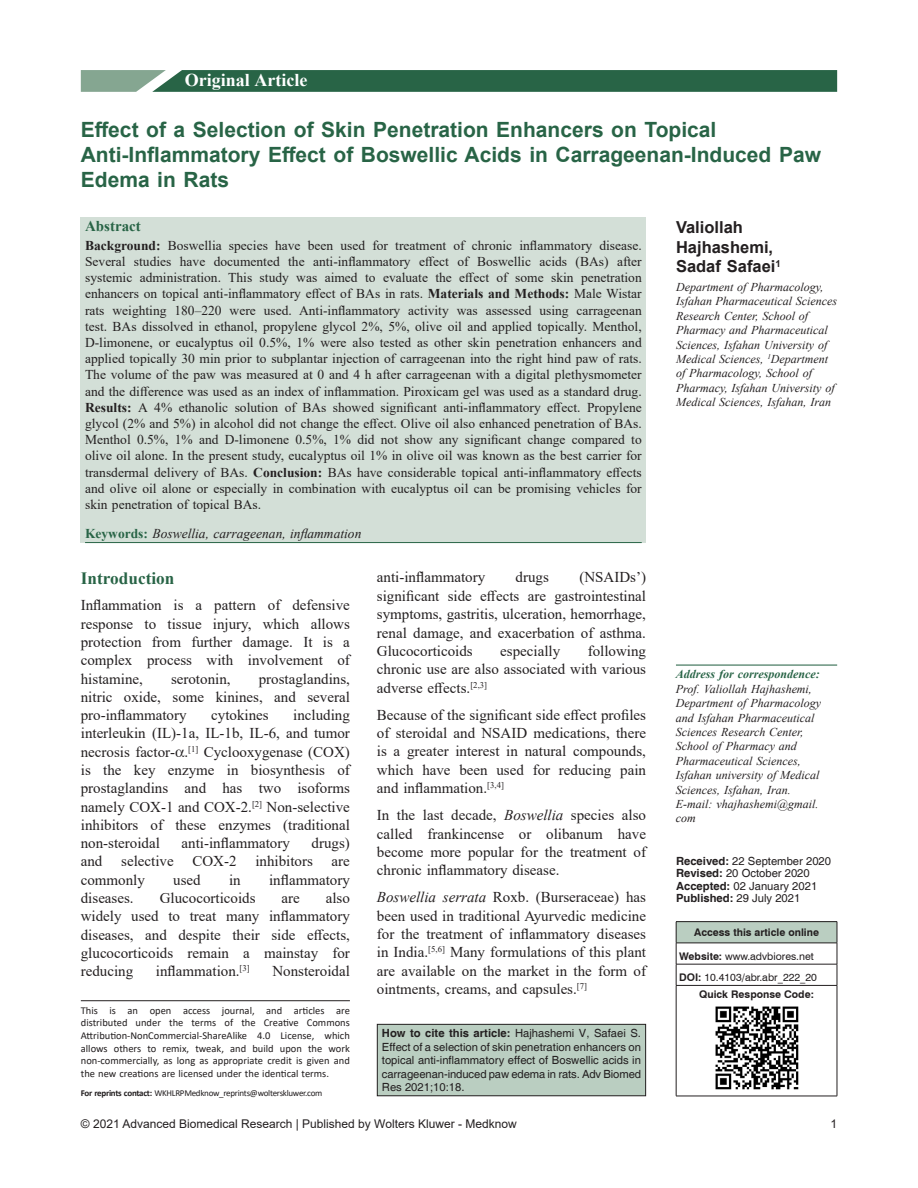
<style>
.page{position:relative;width:918px;height:1188px;background:#fff}
.page>*{position:absolute;margin:0;border:0;box-sizing:border-box;transform-origin:0 0}
.AT{font:700 21px/25.2px "Arial";color:#286446}
.AH{font:700 18px "Times New Roman";color:#fff}
.t1{font:700 17.25px "Times New Roman";color:#286446}
.AU{font:700 16.5px/19.5px "Arial";color:#231f20}
.TX{font:15px/18.5px "Times New Roman";color:#231f20;text-align:justify}
.ABSH{font:700 15px "Times New Roman";color:#286446}
.ABS{font:13.5px/16.2px "Times New Roman";color:#231f20;text-align:justify}
.KWD{font:italic 13.5px "Times New Roman";color:#231f20}
.ADD{font:italic 12px/14.4px "Times New Roman";color:#231f20}
.AFF{font:italic 12px/14.4px "Times New Roman";color:#231f20}
.t2{font:12px "Arial";color:#231f20}
.HTC{font:11.25px/13.5px "Helvetica";letter-spacing:-.01em;color:#231f20;text-align:justify}
.HIS{font:11.25px "Helvetica";color:#231f20}
.HIS-2{font:700 11.25px "Helvetica";color:#231f20}
.OS{font:10.5px/12.6px "Calibri";color:#211d1e;text-align:justify}
.DOI{font:10.5px "Swiss 721 BT";color:#231f20}
.Website{font:10.5px "Swiss 721 BT";color:#231f20}
.ATAO{font:700 10.5px "Swiss 721 BT";color:#231f20}
.QRC{font:700 10.5px "Swiss 721 BT";color:#231f20}
.OS-2{font:9px "Calibri";letter-spacing:-.03em;color:#211d1e}
.s1{font-weight:700}
.s2{font-weight:700;font-style:normal;color:#286446}
.s3{font-style:italic}
.s4{font-weight:700;color:#286446}
.s5{font-weight:400}
</style>
<div class="page">
<hr style="left:676px;top:665px;width:161px;height:1px;background:#286446">
<div style="left:81px;top:217px;width:565px;height:325px;background:#d3dfd7"></div>
<hr style="left:85px;top:542px;width:557px;height:1px;background:#286446">
<svg style="left:81px;top:70px;width:756px;height:22px;background:#376e52"></svg>
<div style="left:377px;top:1024px;width:269px;height:72px;background:#bacec1"></div>
<div style="left:377px;top:1024px;width:269px;height:72px;border:1px solid #231f20"></div>
<div style="left:676px;top:922px;width:161px;height:21px;background:#bacec1"></div>
<hr style="left:676px;top:943px;width:161px;height:1px;background:#231f20">
<hr style="left:676px;top:964px;width:161px;height:1px;background:#231f20">
<hr style="left:676px;top:985px;width:161px;height:1px;background:#231f20">
<hr style="left:676px;top:921px;width:161px;height:1px;background:#231f20">
<svg style="left:676px;top:922px;width:1px;height:63px"></svg>
<svg style="left:837px;top:922px;width:1px;height:63px"></svg>
<hr style="left:676px;top:986px;width:1px;height:110px;background:#231f20">
<hr style="left:837px;top:986px;width:1px;height:110px;background:#231f20">
<hr style="left:676px;top:1096px;width:161px;height:1px;background:#231f20">
<img style="left:715px;top:1006px;width:84px;height:84px">
<hr style="left:81px;top:1000px;width:269px;height:1px;background:#231f20">
<p class="AH" style="left:185px;top:67px;width:124px">Original Article</p>
<p class="AT" style="left:81px;top:117px;width:742px">Effect of a Selection of Skin Penetration Enhancers on Topical<br>Anti‑Inflammatory Effect of Boswellic Acids in Carrageenan‑Induced Paw<br>Edema in Rats</p>
<p class="ABSH" style="left:85px;top:216px;width:57px">Abstract</p>
<p class="ABS" style="left:85px;top:237px;width:558px"><span class="s1">Background:</span> Boswellia species have been used for treatment of chronic inflammatory disease.<br>Several studies have documented the anti‑inflammatory effect of Boswellic acids (BAs) after systemic administration. This study was aimed to evaluate the effect of some skin penetration enhancers on topical anti‑inflammatory effect of BAs in rats. <span class="s1">Materials and Methods:</span> Male Wistar rats weighting 180–220 were used. Anti‑inflammatory activity was assessed using carrageenan test. BAs dissolved in ethanol, propylene glycol 2%, 5%, olive oil and applied topically. Menthol, D‑limonene, or eucalyptus oil 0.5%, 1% were also tested as other skin penetration enhancers and applied topically 30 min prior to subplantar injection of carrageenan into the right hind paw of rats.<br>The volume of the paw was measured at 0 and 4 h after carrageenan with a digital plethysmometer and the difference was used as an index of inflammation. Piroxicam gel was used as a standard drug.<br><span class="s1">Results:</span> A 4% ethanolic solution of BAs showed significant anti‑inflammatory effect. Propylene glycol (2% and 5%) in alcohol did not change the effect. Olive oil also enhanced penetration of BAs.<br>Menthol 0.5%, 1% and D‑limonene 0.5%, 1% did not show any significant change compared to olive oil alone. In the present study, eucalyptus oil 1% in olive oil was known as the best carrier for transdermal delivery of BAs. <span class="s1">Conclusion:</span> BAs have considerable topical anti‑inflammatory effects and olive oil alone or especially in combination with eucalyptus oil can be promising vehicles for skin penetration of topical BAs.</p>
<p class="KWD" style="left:85px;top:524px;width:278px"><span class="s2">Keywords:</span> Boswellia, carrageenan, inflammation</p>
<h1 class="t1" style="left:81px;top:565px;width:95px">Introduction</h1>
<p class="TX" style="left:81px;top:596px;width:271px">Inflammation is a pattern of defensive response to tissue injury, which allows protection from further damage. It is a complex process with involvement of histamine,</p>
<p class="TX" style="left:81px;top:669px;width:271px;text-indent:178px">prostaglandins, nitric oxide, some kinines, and several pro‑inflammatory</p>
<p class="TX" style="left:171px;top:669px;width:61px">serotonin,</p>
<p class="TX" style="left:81px;top:706px;width:271px;text-indent:212px">including interleukin (IL)‑1a, IL‑1b, IL‑6, and tumor necrosis factor‑ .<sup>[1]</sup> Cyclooxygenase (COX) is the key enzyme in biosynthesis of prostaglandins and has two isoforms namely COX‑1 and COX‑2.<sup>[2]</sup> Non‑selective inhibitors of these enzymes (traditional non‑steroidal</p>
<p class="TX" style="left:211px;top:705px;width:59px">cytokines</p>
<p class="TX" style="left:182px;top:833px;width:110px">anti‑inflammatory</p>
<p class="TX" style="left:312px;top:833px;width:40px">drugs)</p>
<p class="TX" style="left:81px;top:852px;width:157px">and selective COX‑2</p>
<p class="TX" style="left:255px;top:852px;width:96px">inhibitors are</p>
<p class="TX" style="left:81px;top:870px;width:66px">commonly</p>
<p class="TX" style="left:173px;top:870px;width:29px">used</p>
<p class="TX" style="left:229px;top:870px;width:13px">in</p>
<p class="TX" style="left:269px;top:870px;width:82px">inflammatory</p>
<p class="TX" style="left:81px;top:888px;width:54px">diseases.</p>
<p class="TX" style="left:160px;top:888px;width:97px">Glucocorticoids</p>
<p class="TX" style="left:281px;top:888px;width:20px">are</p>
<p class="TX" style="left:81px;top:888px;width:271px;text-indent:245px">also widely used to treat many inflammatory diseases, and despite their side effects, glucocorticoids remain a mainstay for reducing</p>
<p class="TX" style="left:156px;top:961px;width:95px">inflammation.<sup>[3]</sup></p>
<p class="TX" style="left:272px;top:961px;width:79px">Nonsteroidal</p>
<p class="OS" style="left:81px;top:1004px;width:271px">This is an open access journal, and articles are distributed under the terms of the Creative Commons Attribution‑NonCommercial‑ShareAlike 4.0 License, which allows others to remix, tweak, and build upon the work non‑commercially, as long as appropriate credit is given and the new creations are licensed under the identical terms.</p>
<p class="OS-2" style="left:81px;top:1087px;width:243px"><span class="s1">For reprints contact:</span> WKHLRPMedknow_reprints@wolterskluwer.com</p>
<p class="TX" style="left:377px;top:568px;width:271px;text-indent:202px">(NSAIDs’) significant side effects are gastrointestinal symptoms, gastritis, ulceration, hemorrhage, renal damage, and exacerbation of asthma.<br>Glucocorticoids</p>
<p class="TX" style="left:377px;top:568px;width:110px">anti‑inflammatory</p>
<p class="TX" style="left:516px;top:568px;width:35px">drugs</p>
<p class="TX" style="left:377px;top:641px;width:271px;text-indent:211px">following chronic use are also associated with various adverse effects.<sup>[2,3]</sup></p>
<p class="TX" style="left:377px;top:705px;width:271px">Because of the significant side effect profiles of steroidal and NSAID medications, there is a greater interest in natural compounds, which have been used for reducing pain and inflammation.<sup>[3,4]</sup></p>
<p class="TX" style="left:377px;top:805px;width:271px">In the last decade, <span class="s3">Boswellia</span> species also called frankincense or olibanum have become more popular for the treatment of chronic inflammatory disease.</p>
<p class="TX" style="left:377px;top:887px;width:271px"><span class="s3">Boswellia serrata</span> Roxb. (Burseraceae) has been used in traditional Ayurvedic medicine for the treatment of inflammatory diseases in India.<sup>[5,6]</sup> Many formulations of this plant are available on the market in the form of ointments, creams, and capsules.<sup>[7]</sup></p>
<p class="TX" style="left:500px;top:641px;width:61px">especially</p>
<p class="HTC" style="left:382px;top:1027px;width:261px"><span class="s1">How to cite this article:</span> Hajhashemi V, Safaei S.<br>Effect of a selection of skin penetration enhancers on topical anti-inflammatory effect of Boswellic acids in carrageenan-induced paw edema in rats. Adv Biomed Res 2021;10:18.</p>
<p class="AU" style="left:676px;top:218px;width:106px">Valiollah<br>Hajhashemi,<br>Sadaf Safaei<sup>1</sup></p>
<p class="AFF" style="left:676px;top:279px;width:163px">Department of Pharmacology,<br>Isfahan Pharmaceutical Sciences<br>Research Center, School of<br>Pharmacy and Pharmaceutical<br>Sciences, Isfahan University of<br>Medical Sciences, <sup>1</sup>Department of Pharmacology, School of<br>Pharmacy, Isfahan University of<br>Medical Sciences, Isfahan, Iran</p>
<p class="ADD" style="left:676px;top:667px;width:147px"><span class="s4">Address for correspondence:<br></span>Prof. Valiollah Hajhashemi,<br>Department of Pharmacology and Isfahan Pharmaceutical<br>Sciences Research Center,<br>School of Pharmacy and<br>Pharmaceutical Sciences,<br>Isfahan university of Medical<br>Sciences, Isfahan, Iran.<br>E‑mail: vhajhashemi@gmail. com</p>
<p class="HIS" style="left:676px;top:854px;width:157px"><span class="s1">Received:</span> 22 September 2020</p>
<p class="HIS" style="left:676px;top:867px;width:135px"><span class="s1">Revised:</span> 20 October 2020</p>
<p class="HIS" style="left:676px;top:879px;width:143px"><span class="s1">Accepted:</span> 02 January 2021</p>
<p class="HIS-2" style="left:676px;top:892px;width:126px">Published: <span class="s5">29 July 2021</span></p>
<p class="ATAO" style="left:694px;top:925px;width:126px">Access this article online</p>
<p class="Website" style="left:679px;top:949px;width:136px"><span class="s1">Website:</span> www.advbiores.net</p>
<p class="DOI" style="left:679px;top:970px;width:139px"><span class="s1">DOI:</span> 10.4103/abr.abr_222_20</p>
<p class="QRC" style="left:699px;top:987px;width:116px">Quick Response Code:</p>
<p class="t2" style="left:81px;top:1116px;width:437px">© 2021 Advanced Biomedical Research | Published by Wolters Kluwer - Medknow</p>
<p class="t2" style="left:830px;top:1116px;width:8px">1</p>
</div>
